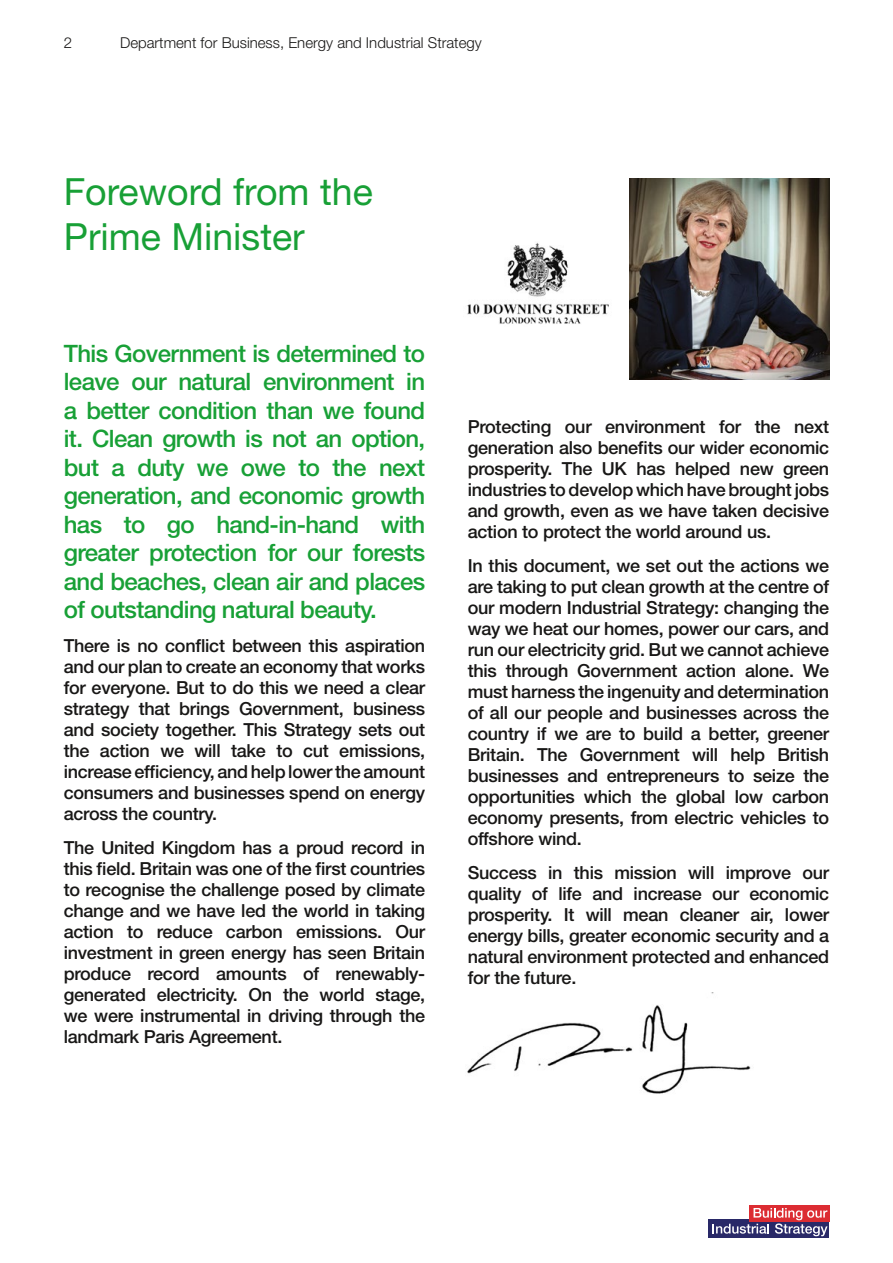
<style>
.page{position:relative;width:893px;height:1263px;background:#fff}
.page>*{position:absolute;margin:0;border:0;box-sizing:border-box;transform-origin:0 0}
.A_heading{font:37.5px/45px "Helvetica Neue LT Std";color:#18a036}
.Body_copy{font:500 24px/28.5px "Helvetica Neue LT Std";letter-spacing:-.025em;color:#18a036;text-align:justify}
.Body_copy-2{font:500 18px/21px "Helvetica Neue LT Std";letter-spacing:-.015em;color:#181716;text-align:justify}
.t1{font:300 15px "Helvetica Neue LT Std";color:#181716}
</style>
<div class="page">
<div style="left:709px;top:1218px;width:120px;height:19px;background:#292968"></div>
<div style="left:749px;top:1205px;width:80px;height:17px;background:#dc2c32"></div>
<svg style="left:712px;top:1208px;width:115px;height:28px"></svg>
<img style="left:467px;top:993px;width:284px;height:101px">
<img style="left:629px;top:179px;width:200px;height:200px">
<img style="left:467px;top:242px;width:142px;height:82px">
<p class="t1" style="left:64px;top:33px;width:10px">2</p>
<p class="t1" style="left:120px;top:33px;width:363px">Department for Business, Energy and Industrial Strategy</p>
<p class="A_heading" style="left:64px;top:169px;width:311px">Foreword from the<br>Prime Minister</p>
<p class="Body_copy" style="left:64px;top:339px;width:363px">This Government is determined to leave our natural environment in a better condition than we found it. Clean growth is not an option, but a duty we owe to the next generation, and economic growth has to go hand-in-hand with greater protection for our forests and beaches, clean air and places of outstanding natural beauty.</p>
<p class="Body_copy-2" style="left:64px;top:635px;width:363px">There is no conflict between this aspiration and our plan to create an economy that works for everyone. But to do this we need a clear strategy that brings Government, business and society together. This Strategy sets out the action we will take to cut emissions, increase efficiency, and help lower the amount consumers and businesses spend on energy across the country.</p>
<p class="Body_copy-2" style="left:64px;top:836px;width:363px">The United Kingdom has a proud record in this field. Britain was one of the first countries to recognise the challenge posed by climate change and we have led the world in taking action to reduce carbon emissions. Our investment in green energy has seen Britain produce record amounts of renewably&shy;generated electricity. On the world stage, we were instrumental in driving through the landmark Paris Agreement.</p>
<p class="Body_copy-2" style="left:468px;top:416px;width:363px">Protecting our environment for the next generation also benefits our wider economic prosperity. The UK has helped new green industries to develop which have brought jobs and growth, even as we have taken decisive action to protect the world around us.</p>
<p class="Body_copy-2" style="left:468px;top:555px;width:363px">In this document, we set out the actions we are taking to put clean growth at the centre of our modern Industrial Strategy: changing the way we heat our homes, power our cars, and run our electricity grid. But we cannot achieve this through Government action alone. We must harness the ingenuity and determination of all our people and businesses across the country if we are to build a better, greener Britain. The Government will help British businesses and entrepreneurs to seize the opportunities which the global low carbon economy presents, from electric vehicles to offshore wind.</p>
<p class="Body_copy-2" style="left:468px;top:861px;width:363px">Success in this mission will improve our quality of life and increase our economic prosperity. It will mean cleaner air, lower energy bills, greater economic security and a natural environment protected and enhanced for the future.</p>
</div>
